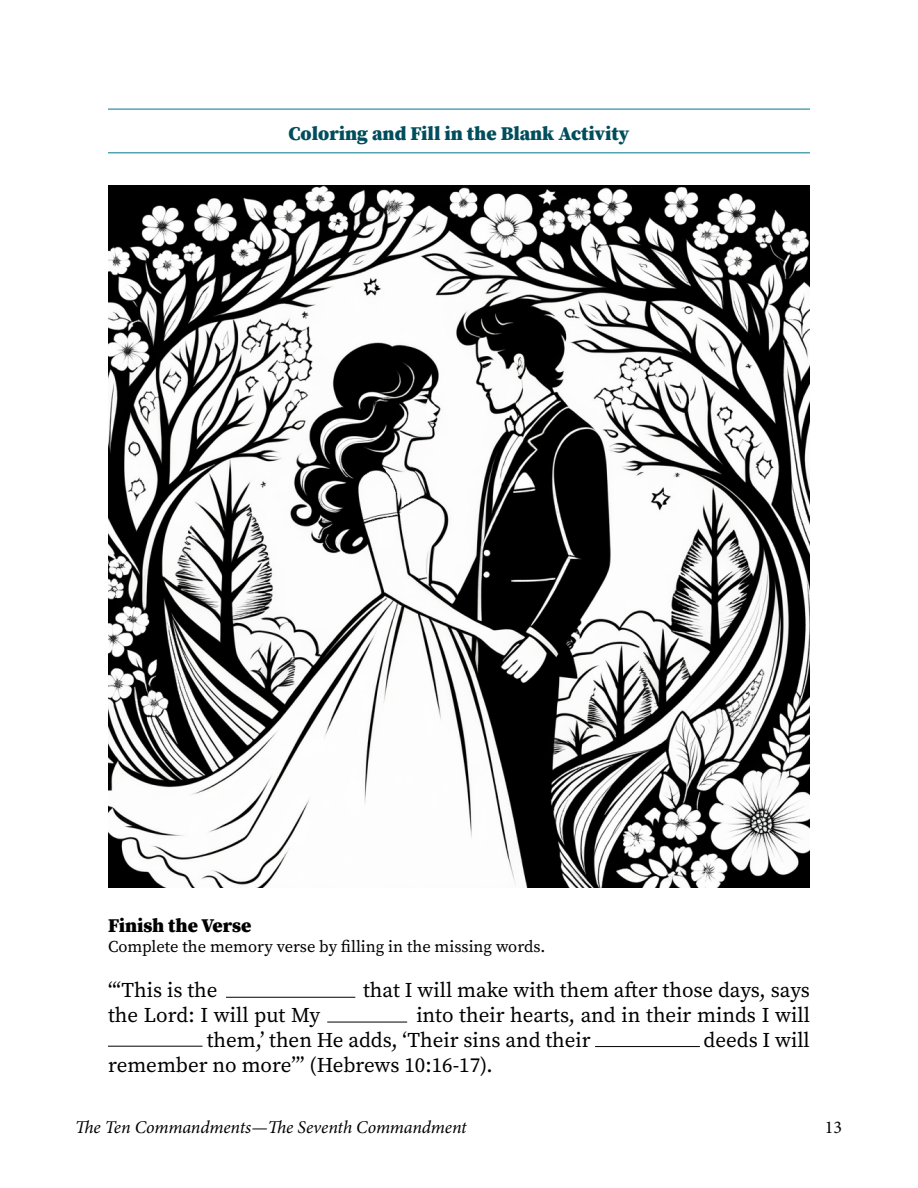
<style>
.page{position:relative;width:918px;height:1188px;background:#fff}
.page>*{position:absolute;margin:0;border:0;box-sizing:border-box;transform-origin:0 0}
.Body_Text{font:21px/25.2px "Source Serif Pro";color:#000}
.Objectives{font:900 19.5px "Source Serif Pro";color:#004d5c}
.Objectives-2{font:900 19.5px "Source Serif Pro";color:#000}
.t1{font:italic 18px "Minion Pro";letter-spacing:-.005em;color:#000}
.t2{font:18px "Minion Pro";color:#000}
.Body_Text-2{font:16.5px "Source Serif Pro";color:#000}
</style>
<div class="page">
<hr style="left:108px;top:152px;width:702px;height:1px;background:#00778c">
<hr style="left:108px;top:109px;width:702px;height:1px;background:#00778c">
<img style="left:108px;top:186px;width:702px;height:702px">
<hr style="left:226px;top:997px;width:129px;height:1px;background:#000">
<hr style="left:327px;top:1022px;width:80px;height:1px;background:#000">
<hr style="left:108px;top:1046px;width:94px;height:1px;background:#000">
<hr style="left:595px;top:1046px;width:105px;height:1px;background:#000">
<p class="Objectives" style="left:289px;top:120px;width:342px">Coloring and Fill in the Blank Activity</p>
<p class="Objectives-2" style="left:108px;top:912px;width:145px">Finish the Verse</p>
<p class="Body_Text-2" style="left:108px;top:935px;width:439px">Complete the memory verse by filling in the missing words.</p>
<p class="Body_Text" style="left:108px;top:977px;width:111px">“‘This is the</p>
<p class="Body_Text" style="left:363px;top:977px;width:449px">that I will make with them after those days, says</p>
<p class="Body_Text" style="left:108px;top:1002px;width:214px">the Lord: I will put My</p>
<p class="Body_Text" style="left:207px;top:1002px;width:605px;text-indent:210px">into their hearts, and in their minds I will them,’ then He adds, ‘Their sins and their</p>
<p class="Body_Text" style="left:704px;top:1027px;width:108px">deeds I will</p>
<p class="Body_Text" style="left:108px;top:1053px;width:386px">remember no more’” (Hebrews 10:16-17).</p>
<p class="t1" style="left:75px;top:1115px;width:393px">The Ten Commandments—The Seventh Commandment</p>
<p class="t2" style="left:825px;top:1115px;width:19px">13</p>
</div>
